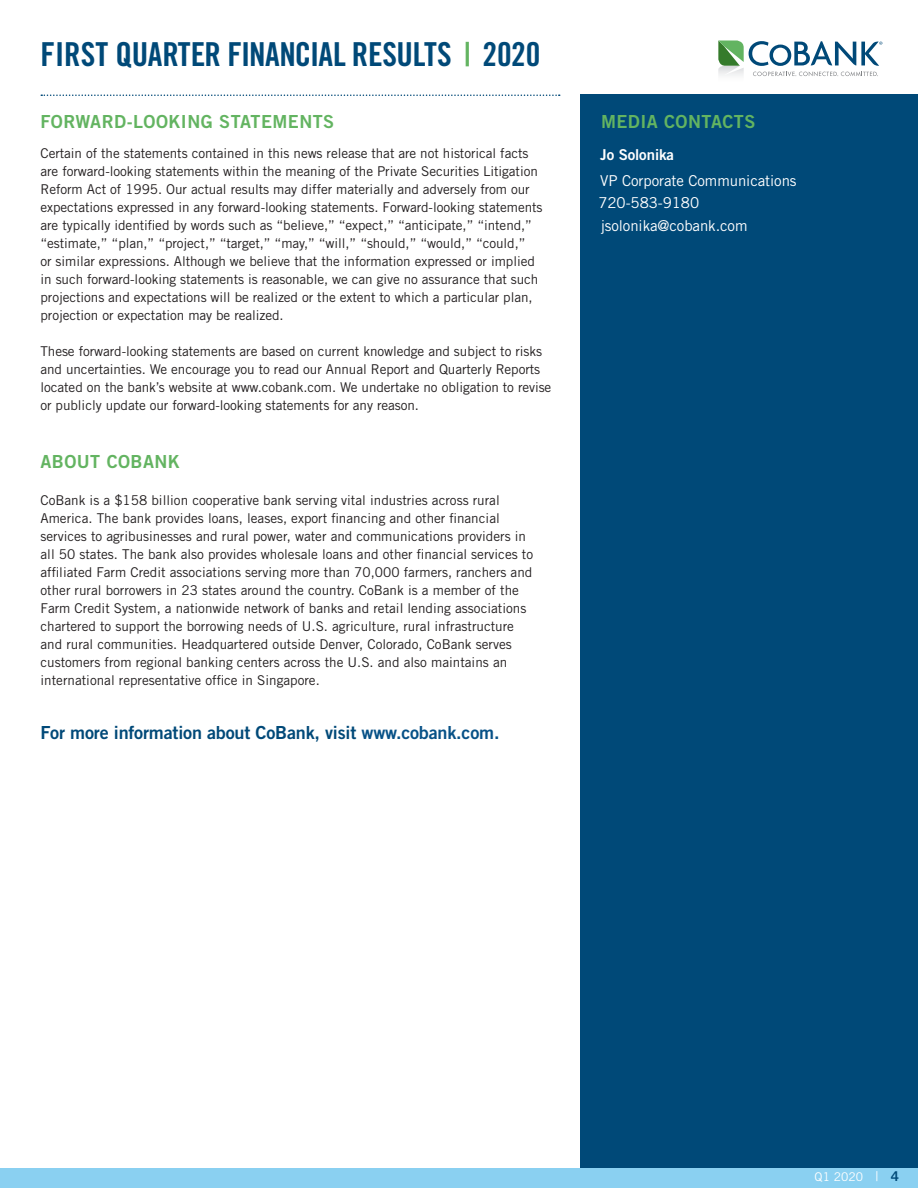
<style>
.page{position:relative;width:918px;height:1188px;background:#fff}
.page>*{position:absolute;margin:0;border:0;box-sizing:border-box;transform-origin:0 0}
.t1{font:33px "Trade Gothic Bold Cond Twenty";letter-spacing:-.01em;color:#004978}
.t2{font:18px "Trade Gothic Bold Two";letter-spacing:-.01em;color:#004978}
.t3{font:18px "Trade Gothic Bold Two";letter-spacing:.025em;color:#63b461}
.t4{font:15px/22.5px "Trade Gothic";letter-spacing:-.005em;color:#fff}
.t5{font:15px "Trade Gothic Bold Two";letter-spacing:-.005em;color:#fff}
.t6{font:13.5px/18px "Trade Gothic";letter-spacing:-.005em;color:#231f20}
.t7{font:12px "Trade Gothic";color:#fff}
.s1{color:#63b461}
.s2{color:#075187}
.s3{font-size:13.5px}
.s4{font-family:"Trade Gothic Bold Two";font-size:13.5px;color:#004978}
</style>
<div class="page">
<div style="left:0;top:1168px;width:918px;height:20px;background:#8ad0f1"></div>
<svg style="left:718px;top:40px;width:164px;height:37px"></svg>
<div style="left:580px;top:94px;width:338px;height:1074px;background:#004978"></div>
<svg style="left:41px;top:94px;width:519px;height:2px"></svg>
<h1 class="t1" style="left:40px;top:34px;width:501px">FIRST QUARTER FINANCIAL RESULTS <span class="s1">|</span> 2020</h1>
<h2 class="t3" style="left:40px;top:110px;width:295px">FORWARD-LOOKING STATEMENTS</h2>
<p class="t6" style="left:40px;top:144px;width:504px">Certain of the statements contained in this news release that are not historical facts are forward-looking statements within the meaning of the Private Securities Litigation Reform Act of 1995. Our actual results may differ materially and adversely from our expectations expressed in any forward-looking statements. Forward-looking statements are typically identified by words such as “believe,” “expect,” “anticipate,” “intend,” “estimate,” “plan,” “project,” “target,” “may,” “will,” “should,” “would,” “could,”<br>or similar expressions. Although we believe that the information expressed or implied in such forward-looking statements is reasonable, we can give no assurance that such projections and expectations will be realized or the extent to which a particular plan, projection or expectation may be realized.</p>
<p class="t6" style="left:40px;top:342px;width:512px">These forward-looking statements are based on current knowledge and subject to risks and uncertainties. We encourage you to read our Annual Report and Quarterly Reports located on the bank’s website at www.cobank.com. We undertake no obligation to revise or publicly update our forward-looking statements for any reason.</p>
<h2 class="t3" style="left:40px;top:450px;width:141px">ABOUT COBANK</h2>
<p class="t6" style="left:40px;top:491px;width:494px">CoBank is a $158 billion cooperative bank serving vital industries across rural America. The bank provides loans, leases, export financing and other financial services to agribusinesses and rural power, water and communications providers in all 50 states. The bank also provides wholesale loans and other financial services to affiliated Farm Credit associations serving more than 70,000 farmers, ranchers and other rural borrowers in 23 states around the country. CoBank is a member of the Farm Credit System, a nationwide network of banks and retail lending associations chartered to support the borrowing needs of U.S. agriculture, rural infrastructure and rural communities. Headquartered outside Denver, Colorado, CoBank serves customers from regional banking centers across the U.S. and also maintains an international representative office in Singapore.</p>
<h2 class="t2" style="left:40px;top:721px;width:461px">For more information about CoBank, visit <span class="s2">www.cobank.com.</span></h2>
<h2 class="t3" style="left:601px;top:110px;width:156px">MEDIA CONTACTS</h2>
<p class="t5" style="left:600px;top:145px;width:75px">Jo Solonika</p>
<p class="t4" style="left:598px;top:169px;width:200px">VP Corporate Communications<br>720-583-9180 jsolonika@cobank.com</p>
<p class="t7" style="left:815px;top:1170px;width:86px">Q1 2020 <span class="s3">|</span> <span class="s4">4</span></p>
</div>
